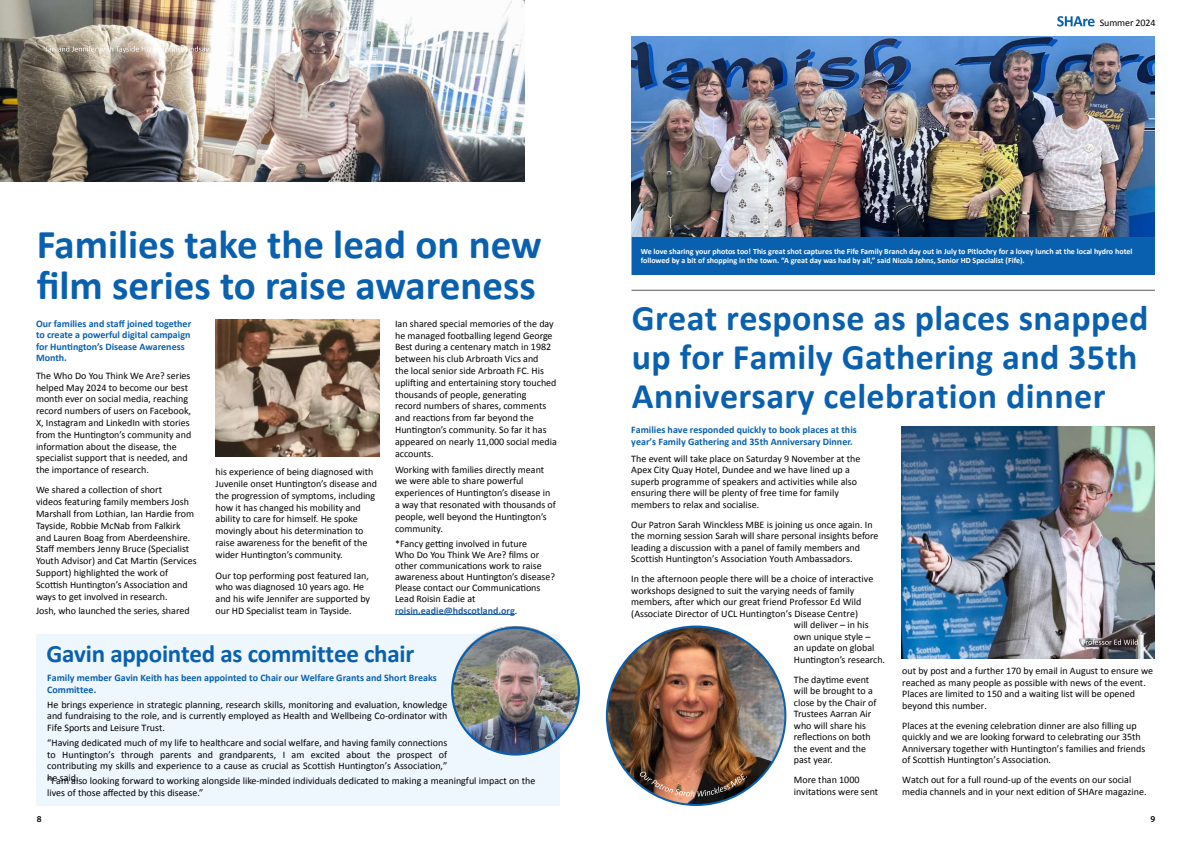
<style>
.page{position:relative;width:1191px;height:842px;background:#fff}
.page>*{position:absolute;margin:0;border:0;box-sizing:border-box;transform-origin:0 0}
.t1{font:700 41px/41px "Calibri";color:#0960af}
.t2{font:700 36px/39.1px "Calibri";letter-spacing:.01em;color:#0960af}
.t3{font:700 25px "Calibri";letter-spacing:-.01em;color:#0960af}
.t4{font:10px/11.8px "Calibri";color:#000}
.t5{font:700 10px/11.5px "Calibri";color:#0960af}
.t6{font:600 9px "Myriad Pro";color:#000}
.t7{font:700 8px/9.6px "Calibri";color:#fff}
.s1{font-weight:700;color:#215e9e}
</style>
<div class="page">
<svg style="left:1057px;top:16px;width:37px;height:10px"></svg>
<div style="left:631px;top:235px;width:524px;height:40px;background:#0960af"></div>
<hr style="left:395px;top:614px;width:120px;height:1px;background:#215e9e">
<img style="left:631px;top:36px;width:523px;height:200px">
<hr style="left:631px;top:290px;width:524px;height:1px;background:#58595b">
<img style="left:1px;top:1px;width:523px;height:180px">
<img style="left:215px;top:319px;width:164px;height:137px">
<img style="left:901px;top:427px;width:253px;height:231px">
<div style="left:36px;top:634px;width:523px;height:172px;background:#eef6fe"></div>
<img style="left:451px;top:627px;width:129px;height:130px">
<svg style="left:46px;top:46px;width:186px;height:7px"></svg>
<svg style="left:1082px;top:639px;width:55px;height:6px"></svg>
<img style="left:607px;top:626px;width:178px;height:179px;border-radius:89px">
<img style="left:640px;top:772px;width:107px;height:25px">
<p class="t4" style="left:1099px;top:17px;width:57px">Summer 2024</p>
<h1 class="t1" style="left:37px;top:224px;width:506px">Families take the lead on new film series to raise awareness</h1>
<p class="t5" style="left:36px;top:318px;width:157px">Our families and staff joined together to create a powerful digital campaign for Huntington’s Disease Awareness<br>Month.</p>
<p class="t4" style="left:36px;top:369px;width:157px">The Who Do You Think We Are? series helped May 2024 to become our best month ever on social media, reaching record numbers of users on Facebook, X, Instagram and LinkedIn with stories from the Huntington’s community and information about the disease, the specialist support that is needed, and the importance of research.</p>
<p class="t4" style="left:36px;top:484px;width:162px">We shared a collection of short<br>videos featuring family members Josh Marshall from Lothian, Ian Hardie from Tayside, Robbie McNab from Falkirk and Lauren Boag from Aberdeenshire.<br>Staff members Jenny Bruce (Specialist Youth Advisor) and Cat Martin (Services Support) highlighted the work of Scottish Huntington’s Association and ways to get involved in research.</p>
<p class="t4" style="left:36px;top:605px;width:155px">Josh, who launched the series, shared</p>
<p class="t4" style="left:215px;top:466px;width:163px">his experience of being diagnosed with Juvenile onset Huntington’s disease and the progression of symptoms, including how it has changed his mobility and ability to care for himself. He spoke movingly about his determination to raise awareness for the benefit of the wider Huntington’s community.</p>
<p class="t4" style="left:215px;top:569px;width:156px">Our top performing post featured Ian, who was diagnosed 10 years ago. He and his wife Jennifer are supported by our HD Specialist team in Tayside.</p>
<p class="t4" style="left:395px;top:318px;width:163px">Ian shared special memories of the day he managed footballing legend George Best during a centenary match in 1982 between his club Arbroath Vics and<br>the local senior side Arbroath FC. His uplifting and entertaining story touched thousands of people, generating<br>record numbers of shares, comments and reactions from far beyond the Huntington’s community. So far it has appeared on nearly 11,000 social media accounts.</p>
<p class="t4" style="left:395px;top:463px;width:162px">Working with families directly meant we were able to share powerful experiences of Huntington’s disease in a way that resonated with thousands of people, well beyond the Huntington’s community.</p>
<p class="t4" style="left:395px;top:538px;width:161px;line-height:11.1px">*Fancy getting involved in future<br>Who Do You Think We Are? films or other communications work to raise awareness about Huntington’s disease?<br>Please contact our Communications<br>Lead Roisin Eadie at <span class="s1">roisin.eadie@hdscotland.org</span>.</p>
<h3 class="t3" style="left:46px;top:637px;width:369px">Gavin appointed as committee chair</h3>
<p class="t5" style="left:47px;top:672px;width:391px;line-height:11.8px">Family member Gavin Keith has been appointed to Chair our Welfare Grants and Short Breaks<br>Committee.</p>
<p class="t4" style="left:47px;top:698px;width:401px;text-align:justify">He brings experience in strategic planning, research skills, monitoring and evaluation, knowledge and fundraising to the role, and is currently employed as Health and Wellbeing Co-ordinator with Fife Sports and Leisure Trust.</p>
<p class="t4" style="left:47px;top:737px;width:401px;text-align:justify">“Having dedicated much of my life to healthcare and social welfare, and having family connections to Huntington’s through parents and grandparents, I am excited about the prospect of contributing my skills and experience to a cause as crucial as Scottish Huntington’s Association,” he said.</p>
<p class="t4" style="left:47px;top:775px;width:489px">“I am also looking forward to working alongside like-minded individuals dedicated to making a meaningful impact on the lives of those affected by this disease.”</p>
<p class="t7" style="left:640px;top:246px;width:493px">We love sharing your photos too! This great shot captures the Fife Family Branch day out in July to Pitlochry for a lovey lunch at the local hydro hotel followed by a bit of shopping in the town. “A great day was had by all,” said Nicola Johns, Senior HD Specialist (Fife).</p>
<h2 class="t2" style="left:632px;top:298px;width:518px">Great response as places snapped up for Family Gathering and 35th<br>Anniversary celebration dinner</h2>
<p class="t5" style="left:631px;top:424px;width:227px">Families have responded quickly to book places at this year’s Family Gathering and 35th Anniversary Dinner.</p>
<p class="t4" style="left:631px;top:453px;width:230px;line-height:11.5px">The event will take place on Saturday 9 November at the Apex City Quay Hotel, Dundee and we have lined up a superb programme of speakers and activities while also ensuring there will be plenty of free time for family members to relax and socialise.</p>
<p class="t4" style="left:631px;top:519px;width:249px;line-height:11.5px">Our Patron Sarah Winckless MBE is joining us once again. In the morning session Sarah will share personal insights before leading a discussion with a panel of family members and Scottish Huntington’s Association Youth Ambassadors.</p>
<p class="t4" style="left:631px;top:573px;width:243px">In the afternoon people there will be a choice of interactive</p>
<p class="t4" style="left:631px;top:585px;width:224px">workshops designed to suit the varying needs of family</p>
<p class="t4" style="left:631px;top:596px;width:232px">members, after which our great friend Professor Ed Wild</p>
<p class="t4" style="left:631px;top:608px;width:228px">(Associate Director of UCL Huntington’s Disease Centre)</p>
<p class="t4" style="left:794px;top:619px;width:76px">will deliver – in his</p>
<p class="t4" style="left:794px;top:631px;width:78px">own unique style –</p>
<p class="t4" style="left:794px;top:642px;width:82px">an update on global</p>
<p class="t4" style="left:794px;top:654px;width:93px">Huntington’s research.</p>
<p class="t4" style="left:794px;top:674px;width:84px;line-height:11.5px">The daytime event will be brought to a close by the Chair of<br>Trustees Aarran Air who will share his reflections on both the event and the past year.</p>
<p class="t4" style="left:794px;top:774px;width:86px;line-height:11.5px">More than 1000 invitations were sent</p>
<p class="t4" style="left:902px;top:665px;width:252px;line-height:11.5px">out by post and a further 170 by email in August to ensure we reached as many people as possible with news of the event.<br>Places are limited to 150 and a waiting list will be opened beyond this number.</p>
<p class="t4" style="left:902px;top:720px;width:244px;line-height:11.5px">Places at the evening celebration dinner are also filling up quickly and we are looking forward to celebrating our 35th Anniversary together with Huntington’s families and friends of Scottish Huntington’s Association.</p>
<p class="t4" style="left:902px;top:774px;width:246px;line-height:11.5px">Watch out for a full round-up of the events on our social media channels and in your next edition of SHAre magazine.</p>
<p class="t6" style="left:37px;top:813px;width:6px">8</p>
<p class="t6" style="left:1150px;top:813px;width:6px">9</p>
</div>
